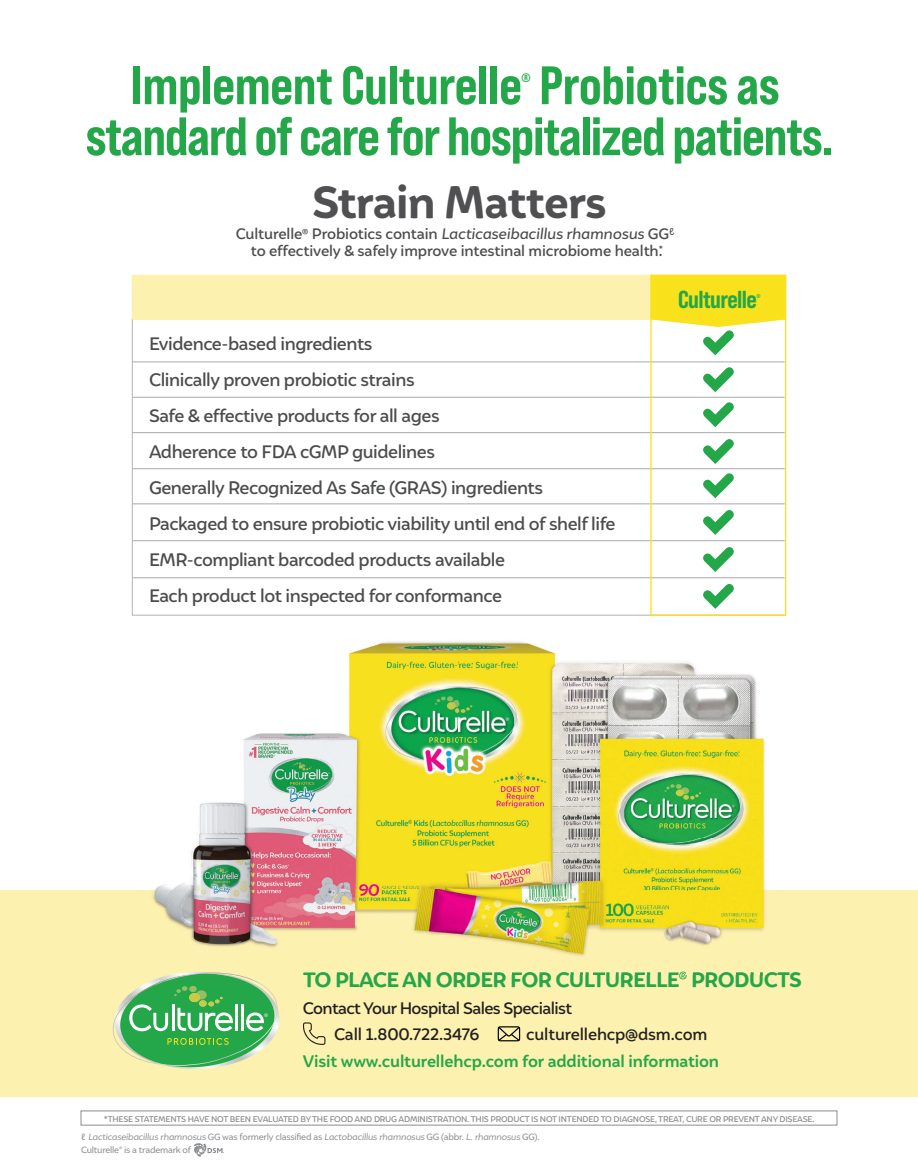
<style>
.page{position:relative;width:918px;height:1175px;background:#fff}
.page>*{position:absolute;margin:0;border:0;box-sizing:border-box;transform-origin:0 0}
.t1{font:54px "Bebas Neue Pro Sm E Eb";letter-spacing:-.025em;color:#23a749}
.t2{font:900 45px "Igna Sans";letter-spacing:-.02em;color:#505052}
.t3{font:24.6px "Bebas Neue Pro Sm E Eb";letter-spacing:-.025em;color:#23a749}
.t4{font:900 21px "Igna Sans";letter-spacing:-.035em;color:#23a749}
.t5{font:500 18px/36px "Igna Sans";letter-spacing:-.025em;color:#4b4c4d}
.t6{font:500 16.5px/25.5px "Igna Sans";letter-spacing:-.035em;color:#231f20}
.t7{font:700 16.5px "Igna Sans";letter-spacing:-.01em;color:#23a749}
.t8{font:500 16.5px "Igna Sans";letter-spacing:-.01em;color:#231f20}
.t9{font:500 15px/16.5px "Igna Sans";letter-spacing:-.01em;color:#4b4c4d;text-align:center}
.t10{font:12.3px "Bebas Neue Pro Sm E Eb";color:#23a749}
.t11{font:italic 9px "Igna Sans";letter-spacing:-.025em;color:#8a8c8f}
.t12{font:9px "Igna Sans";letter-spacing:-.025em;color:#8a8c8f}
.t13{font:500 8.25px "Igna Sans";letter-spacing:-.025em;color:#8a8c8f}
.t14{font:5.55px "Bebas Neue Pro Sm E Eb";color:#23a749}
.t15{font:3.45px "Igna Sans";color:#8a8c8f}
.s1{font-style:italic}
.s2{font-family:"Myriad Pro";font-style:normal}
.s3{font-style:normal}
</style>
<div class="page">
<div style="left:132px;top:275px;width:653px;height:45px;background:#fcf1af"></div>
<div style="left:0;top:890px;width:918px;height:206px;background:#fcf1af"></div>
<svg style="left:498px;top:1026px;width:22px;height:15px"></svg>
<svg style="left:303px;top:1022px;width:22px;height:22px"></svg>
<svg style="left:131px;top:318px;width:653px;height:298px"></svg>
<svg style="left:652px;top:277px;width:132px;height:78px"></svg>
<svg style="left:703px;top:367px;width:31px;height:25px"></svg>
<svg style="left:703px;top:402px;width:31px;height:25px"></svg>
<svg style="left:703px;top:439px;width:31px;height:25px"></svg>
<svg style="left:703px;top:473px;width:31px;height:25px"></svg>
<svg style="left:703px;top:510px;width:31px;height:25px"></svg>
<svg style="left:703px;top:547px;width:31px;height:25px"></svg>
<svg style="left:703px;top:584px;width:31px;height:25px"></svg>
<div style="left:650px;top:275px;width:136px;height:341px;border:1px solid #f9e11c"></div>
<img style="left:155px;top:641px;width:610px;height:249px">
<img style="left:153px;top:890px;width:199px;height:57px">
<img style="left:352px;top:890px;width:213px;height:63px">
<img style="left:565px;top:890px;width:200px;height:66px">
<img style="left:303px;top:972px;width:376px;height:2px">
<svg style="left:679px;top:971px;width:7px;height:3px"></svg>
<img style="left:692px;top:972px;width:86px;height:2px">
<svg style="left:115px;top:972px;width:164px;height:97px"></svg>
<div style="left:81px;top:1110px;width:756px;height:15px;border:1px solid #8a8c8f"></div>
<svg style="left:194px;top:1143px;width:30px;height:14px"></svg>
<h1 class="t1" style="left:131px;top:53px;width:650px">Implement Culturelle Probiotics as</h1>
<p class="t10" style="left:522px;top:71px;width:11px">®</p>
<h1 class="t1" style="left:86px;top:104px;width:750px">standard of care for hospitalized patients.</h1>
<h2 class="t2" style="left:312px;top:172px;width:296px">Strain Matters</h2>
<p class="t9" style="left:236px;top:225px;width:440px">Culturelle<sup>®</sup> Probiotics contain <span class="s1">Lacticaseibacillus rhamnosus</span> GG<sup>ℓ </sup>to effectively &amp; safely improve intestinal microbiome health.<sup>*</sup></p>
<p class="t5" style="left:149px;top:325px;width:468px">Evidence-based ingredients<br>Clinically proven probiotic strains<br>Safe &amp; effective products for all ages<br>Adherence to FDA cGMP guidelines<br>Generally Recognized As Safe (GRAS) ingredients Packaged to ensure probiotic viability until end of shelf life EMR-compliant barcoded products available<br>Each product lot inspected for conformance</p>
<h3 class="t3" style="left:678px;top:284px;width:80px">Culturelle</h3>
<p class="t14" style="left:756px;top:292px;width:6px">®</p>
<p class="t4" style="left:303px;top:966px;width:500px">TO PLACE AN ORDER FOR CULTURELLE<sup>®</sup> PRODUCTS</p>
<p class="t6" style="left:334px;top:995px;width:240px;text-indent:-31px">Contact Your Hospital Sales Specialist<br>Call 1.800.722.3476</p>
<p class="t8" style="left:526px;top:1023px;width:183px">culturellehcp@dsm.com</p>
<p class="t7" style="left:303px;top:1050px;width:418px">Visit www.culturellehcp.com for additional information</p>
<p class="t13" style="left:104px;top:1113px;width:712px">*THESE STATEMENTS HAVE NOT BEEN EVALUATED BY THE FOOD AND DRUG ADMINISTRATION. THIS PRODUCT IS NOT INTENDED TO DIAGNOSE, TREAT, CURE OR PREVENT ANY DISEASE.</p>
<p class="t12" style="left:81px;top:1143px;width:40px">Culturelle</p>
<p class="t15" style="left:119px;top:1146px;width:5px">®</p>
<p class="t12" style="left:124px;top:1143px;width:68px">is a trademark of</p>
<p class="t11" style="left:81px;top:1131px;width:460px"><span class="s2">ℓ</span> Lacticaseibacillus rhamnosus <span class="s3">GG was formerly classified as</span> Lactobacillus rhamnosus <span class="s3">GG (abbr.</span> L. rhamnosus <span class="s3">GG).</span></p>
</div>
